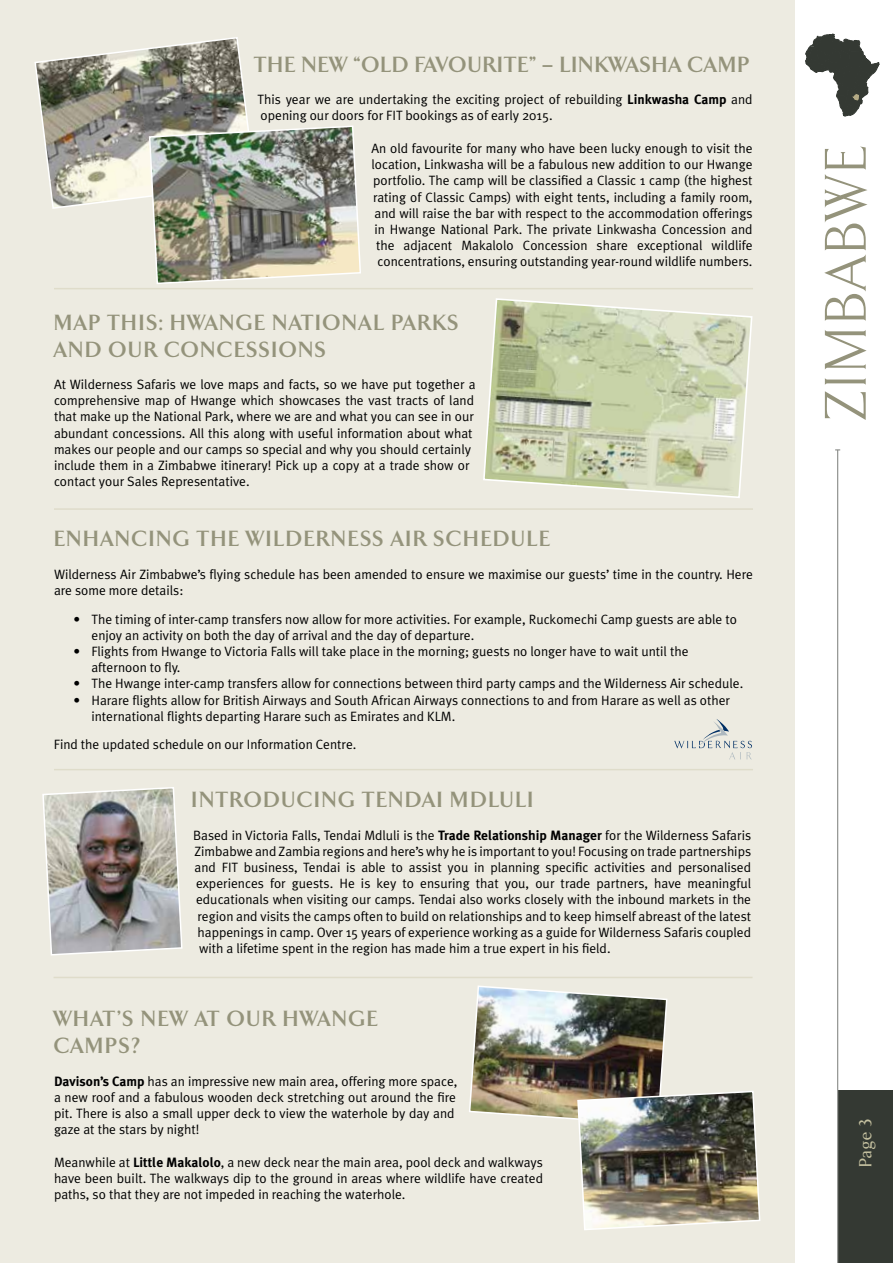
<style>
.page{position:relative;width:893px;height:1263px;background:#fff}
.page>*{position:absolute;margin:0;border:0;box-sizing:border-box;transform-origin:0 0}
.t1{font:300 60px "Arrow";letter-spacing:.05em;color:#94937b}
.t2{font:700 22.5px/27px "Arrow";letter-spacing:.075em;color:#94937b}
.t3{font:700 22.5px "Arrow";letter-spacing:.05em;color:#94937b}
.t4{font:500 18px "Arrow";color:#c5c1a0}
.t5{font:13.5px/16.2px "Meta Plus Normal";color:#000}
.s1{font-family:"Meta Plus";font-weight:700}
</style>
<div class="page">
<div style="left:838px;top:1091px;width:55px;height:172px;background:#343933"></div>
<div style="left:0;top:0;width:794px;height:1263px;background:#edebe1"></div>
<svg style="left:805px;top:34px;width:74px;height:83px"></svg>
<hr style="left:837px;top:450px;width:1px;height:813px;background:#898b87">
<svg style="left:483px;top:298px;width:270px;height:200px"></svg>
<img style="left:42px;top:787px;width:141px;height:169px">
<hr style="left:54px;top:288px;width:699px;height:1px;background:#dfdcca">
<hr style="left:54px;top:769px;width:699px;height:1px;background:#dfdcca">
<hr style="left:54px;top:977px;width:698px;height:1px;background:#dfdcca">
<hr style="left:54px;top:508px;width:699px;height:2px;background:#dfdcca">
<svg style="left:674px;top:719px;width:78px;height:40px"></svg>
<img style="left:34px;top:37px;width:327px;height:247px">
<img style="left:469px;top:985px;width:292px;height:245px">
<h2 class="t3" style="left:255px;top:52px;width:496px">THE NEW “OLD FAVOURITE” – LINKWASHA CAMP</h2>
<p class="t5" style="left:258px;top:91px;width:497px">This year we are undertaking the exciting project of rebuilding <span class="s1">Linkwasha Camp</span> and opening our doors for FIT bookings as of early 2015.</p>
<p class="t5" style="left:372px;top:140px;width:383px;text-align:center">An old favourite for many who have been lucky enough to visit the location, Linkwasha will be a fabulous new addition to our Hwange portfolio. The camp will be classified a Classic 1 camp (the highest rating of Classic Camps) with eight tents, including a family room, and will raise the bar with respect to the accommodation offerings in Hwange National Park. The private Linkwasha Concession and the adjacent Makalolo Concession share exceptional wildlife concentrations, ensuring outstanding year-round wildlife numbers.</p>
<h2 class="t2" style="left:54px;top:309px;width:406px">MAP THIS: HWANGE NATIONAL PARKS<br>AND OUR CONCESSIONS</h2>
<p class="t5" style="left:54px;top:376px;width:423px">At Wilderness Safaris we love maps and facts, so we have put together a comprehensive map of Hwange which showcases the vast tracts of land that make up the National Park, where we are and what you can see in our abundant concessions. All this along with useful information about what makes our people and our camps so special and why you should certainly include them in a Zimbabwe itinerary! Pick up a copy at a trade show or contact your Sales Representative.</p>
<h2 class="t2" style="left:54px;top:525px;width:497px">ENHANCING THE WILDERNESS AIR SCHEDULE</h2>
<p class="t5" style="left:54px;top:566px;width:700px">Wilderness Air Zimbabwe’s flying schedule has been amended to ensure we maximise our guests’ time in the country. Here are some more details:</p>
<p class="t5" style="left:91px;top:611px;width:647px;text-indent:-18px">• The timing of inter-camp transfers now allow for more activities. For example, Ruckomechi Camp guests are able to enjoy an activity on both the day of arrival and the day of departure.</p>
<p class="t5" style="left:91px;top:643px;width:598px;text-indent:-18px">• Flights from Hwange to Victoria Falls will take place in the morning; guests no longer have to wait until the afternoon to fly.</p>
<p class="t5" style="left:73px;top:675px;width:671px">• The Hwange inter-camp transfers allow for connections between third party camps and the Wilderness Air schedule.</p>
<p class="t5" style="left:91px;top:692px;width:640px;text-indent:-18px">• Harare flights allow for British Airways and South African Airways connections to and from Harare as well as other international flights departing Harare such as Emirates and KLM.</p>
<p class="t5" style="left:54px;top:736px;width:304px">Find the updated schedule on our Information Centre.</p>
<h2 class="t2" style="left:192px;top:786px;width:344px">INTRODUCING TENDAI MDLULI</h2>
<p class="t5" style="left:193px;top:827px;width:560px">Based in Victoria Falls, Tendai Mdluli is the <span class="s1">Trade Relationship Manager</span> for the Wilderness Safaris</p>
<p class="t5" style="left:195px;top:843px;width:558px">Zimbabwe and Zambia regions and here’s why he is important to you! Focusing on trade partnerships</p>
<p class="t5" style="left:195px;top:859px;width:558px">and FIT business, Tendai is able to assist you in planning specific activities and personalised</p>
<p class="t5" style="left:196px;top:875px;width:557px">experiences for guests. He is key to ensuring that you, our trade partners, have meaningful</p>
<p class="t5" style="left:196px;top:891px;width:557px">educationals when visiting our camps. Tendai also works closely with the inbound markets in the</p>
<p class="t5" style="left:198px;top:908px;width:555px">region and visits the camps often to build on relationships and to keep himself abreast of the latest</p>
<p class="t5" style="left:198px;top:924px;width:555px">happenings in camp. Over 15 years of experience working as a guide for Wilderness Safaris coupled</p>
<p class="t5" style="left:199px;top:940px;width:413px">with a lifetime spent in the region has made him a true expert in his field.</p>
<h2 class="t2" style="left:54px;top:1005px;width:325px">WHAT’S NEW AT OUR HWANGE<br>CAMPS?</h2>
<p class="t5" style="left:54px;top:1073px;width:405px"><span class="s1">Davison’s Camp</span> has an impressive new main area, offering more space, a new roof and a fabulous wooden deck stretching out around the fire pit. There is also a small upper deck to view the waterhole by day and gaze at the stars by night!</p>
<p class="t5" style="left:54px;top:1154px;width:491px;text-align:justify">Meanwhile at <span class="s1">Little Makalolo</span>, a new deck near the main area, pool deck and walkways have been built. The walkways dip to the ground in areas where wildlife have created paths, so that they are not impeded in reaching the waterhole.</p>
<h1 class="t1" style="left:815px;top:419px;width:275px;rotate:-90deg">ZIMBABWE</h1>
<h3 class="t4" style="left:856px;top:1167px;width:50px;rotate:-90deg">Page 3</h3>
</div>
